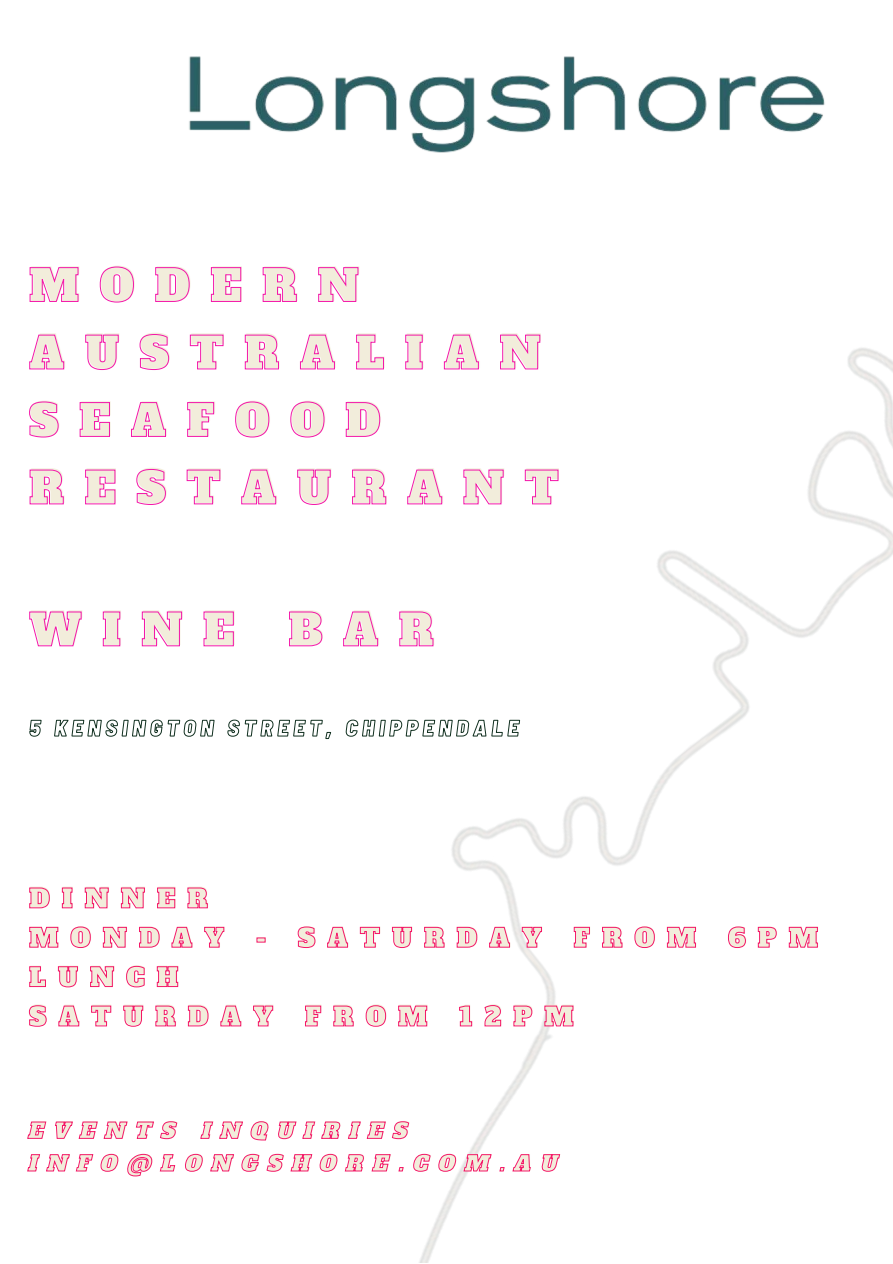
<style>
.page{position:relative;width:893px;height:1264px;background:#fff}
.page>*{position:absolute;margin:0;border:0;box-sizing:border-box;transform-origin:0 0}
.t1{font:43.5px/67.5px "Alfa Slab One";letter-spacing:.475em;color:#f2eddb}
.t2{font:25.5px/39.3px "Alfa Slab One";letter-spacing:.475em;color:#f2eddb}
.t3{font:21px/32.5px "CA Generated";letter-spacing:.475em;color:#f2eddb}
</style>
<div class="page">
<img style="left:28px;top:531px;width:864px;height:731px">
<img style="left:189px;top:56px;width:703px;height:475px">
<svg style="left:29px;top:266px;width:330px;height:37px"></svg>
<svg style="left:29px;top:333px;width:512px;height:37px"></svg>
<svg style="left:29px;top:401px;width:351px;height:37px"></svg>
<svg style="left:29px;top:468px;width:530px;height:37px"></svg>
<svg style="left:29px;top:611px;width:405px;height:36px"></svg>
<svg style="left:29px;top:719px;width:491px;height:20px"></svg>
<svg style="left:29px;top:887px;width:179px;height:21px"></svg>
<svg style="left:29px;top:926px;width:788px;height:22px"></svg>
<svg style="left:29px;top:965px;width:149px;height:22px"></svg>
<svg style="left:29px;top:1004px;width:544px;height:22px"></svg>
<svg style="left:27px;top:1121px;width:382px;height:19px"></svg>
<svg style="left:27px;top:1153px;width:533px;height:23px"></svg>
<h1 class="t1" style="left:30px;top:247px;width:531px">MODERN<br>AUSTRALIAN<br>SEAFOOD<br>RESTAURANT</h1>
<h1 class="t1" style="left:30px;top:591px;width:206px">WINE</h1>
<h1 class="t1" style="left:290px;top:591px;width:146px">BAR</h1>
<p class="t2" style="left:30px;top:876px;width:196px">DINNER<br>MONDAY</p>
<p class="t2" style="left:257px;top:915px;width:287px">- SATURDAY</p>
<p class="t2" style="left:574px;top:915px;width:124px">FROM</p>
<p class="t2" style="left:728px;top:915px;width:91px">6PM</p>
<p class="t2" style="left:30px;top:954px;width:245px">LUNCH<br>SATURDAY</p>
<p class="t2" style="left:306px;top:994px;width:124px">FROM</p>
<p class="t2" style="left:460px;top:994px;width:116px">12PM</p>
<p class="t3" style="left:30px;top:1111px;width:148px">EVENTS</p>
<p class="t3" style="left:30px;top:1111px;width:530px;text-indent:173px">INQUIRIES<br>INFO@LONGSHORE.COM.AU</p>
</div>
